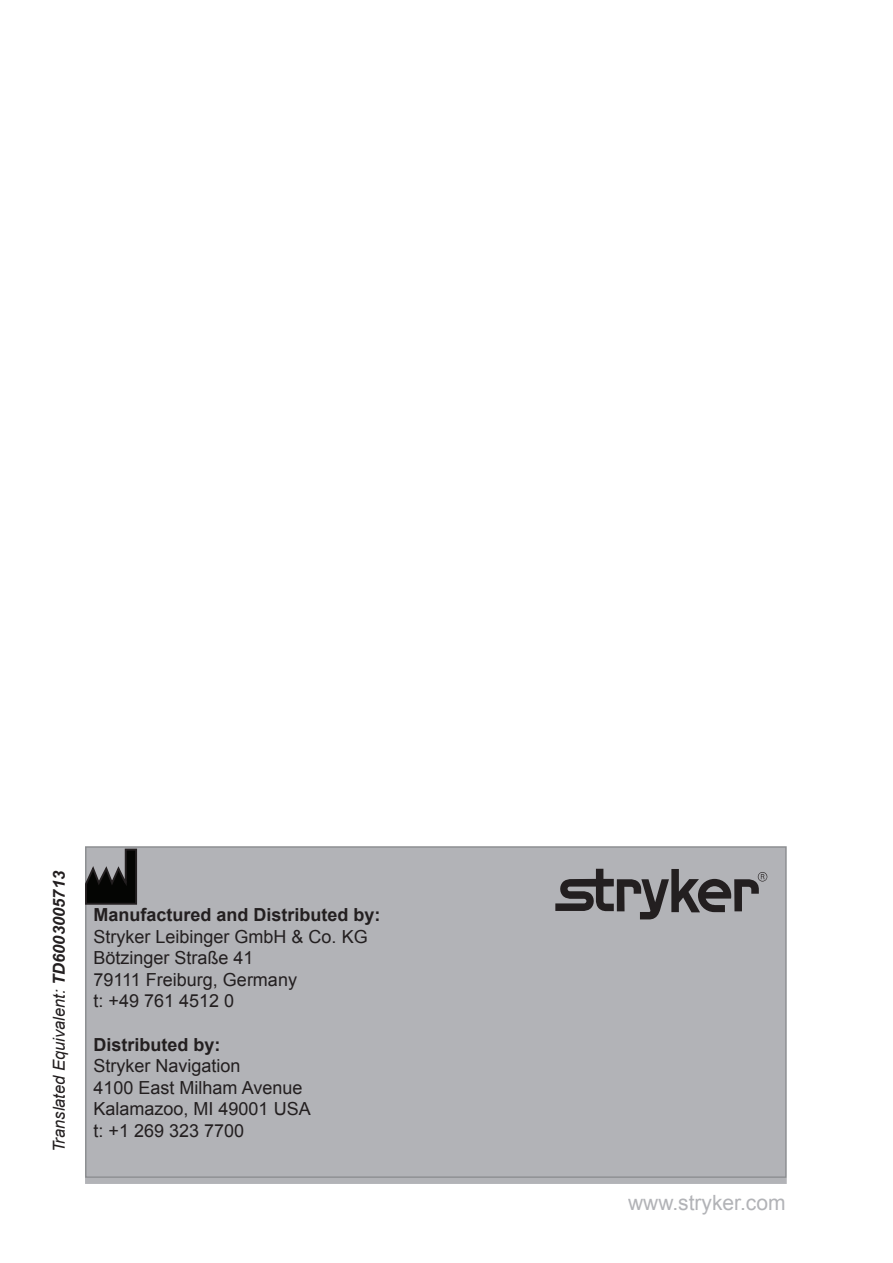
<style>
.page{position:relative;width:893px;height:1263px;background:#fff}
.page>*{position:absolute;margin:0;border:0;box-sizing:border-box;transform-origin:0 0}
.t1{font:21px "Arial";color:#b2b3b7}
.t2{font:18px/21.6px "Arial";color:#231f20}
.t3{font:700 18px "Arial";color:#231f20}
.t4{font:italic 16.5px "Arial";color:#231f20}
.s1{font-weight:700}
</style>
<div class="page">
<div style="left:85px;top:1178px;width:702px;height:6px;background:#b2b3b7"></div>
<div style="left:85px;top:846px;width:702px;height:332px;background:#b2b3b7;border:2px solid #8d8f92"></div>
<svg style="left:555px;top:869px;width:212px;height:50px"></svg>
<svg style="left:85px;top:849px;width:52px;height:56px"></svg>
<p class="t4" style="left:48px;top:1152px;width:283px;rotate:-90deg">Translated Equivalent: <span class="s1">TD6003005713</span></p>
<p class="t3" style="left:94px;top:903px;width:289px">Manufactured and Distributed by:</p>
<p class="t2" style="left:94px;top:926px;width:276px">Stryker Leibinger GmbH &amp; Co. KG<br>Bötzinger Straße 41<br>79111 Freiburg, Germany<br>t: +49 761 4512 0</p>
<p class="t3" style="left:94px;top:1032px;width:129px">Distributed by:</p>
<p class="t2" style="left:94px;top:1055px;width:219px">Stryker Navigation<br>4100 East Milham Avenue<br>Kalamazoo, MI 49001 USA t: +1 269 323 7700</p>
<p class="t1" style="left:628px;top:1189px;width:159px">www.stryker.com</p>
</div>
